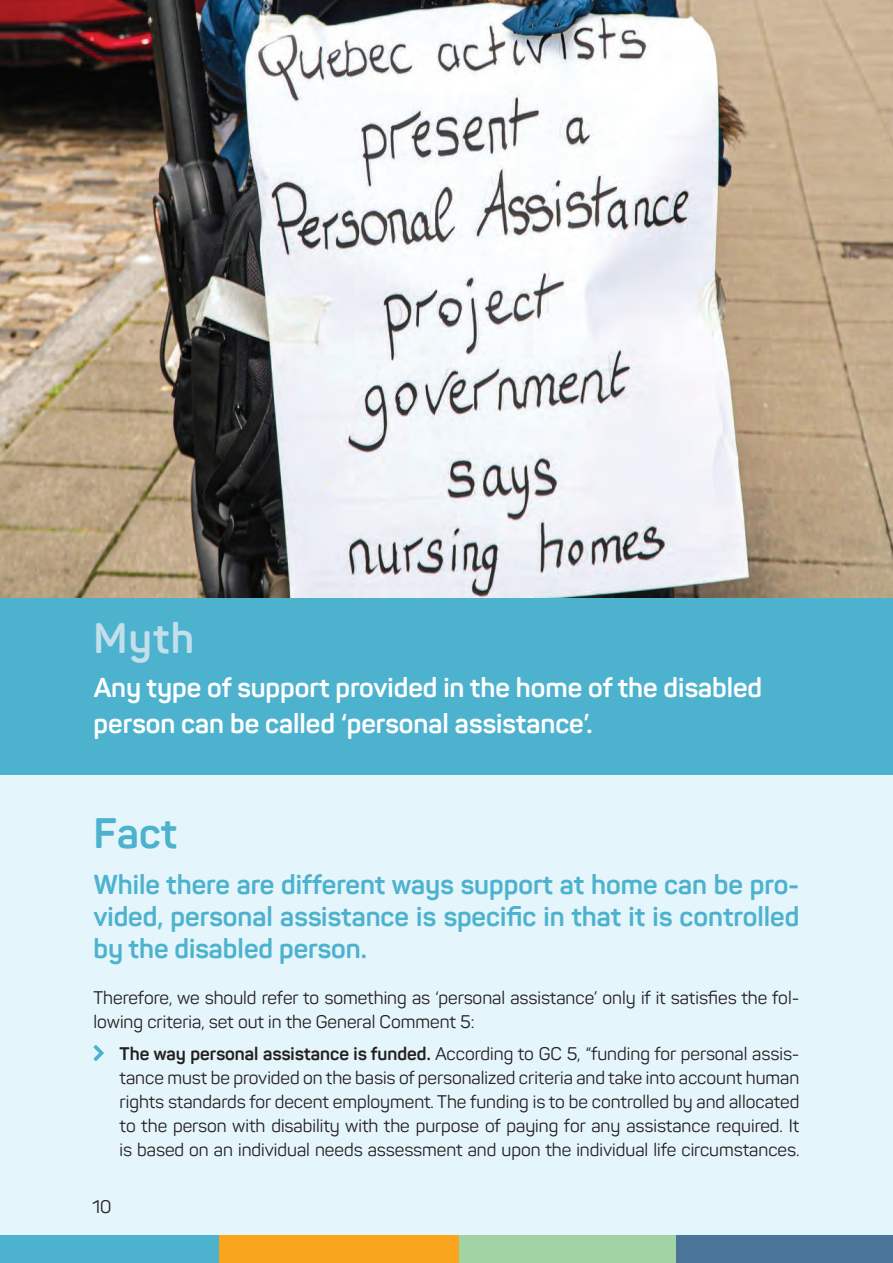
<style>
.page{position:relative;width:893px;height:1263px;background:#fff}
.page>*{position:absolute;margin:0;border:0;box-sizing:border-box;transform-origin:0 0}
.t1{font:700 42px "Panton";color:#4cb2ce}
.t2{font:700 42px "Panton";color:#c2dfeb}
.t3{font:700 27px/32.4px "Panton";color:#4cb2ce;text-align:justify}
.t4{font:700 27px/36px "Panton";color:#fff}
.t5{font:18px/24px "Panton";color:#231f20}
.s1{font-weight:700}
</style>
<div class="page">
<div style="left:0;top:709px;width:893px;height:554px;background:#e5f5fc"></div>
<div style="left:0;top:597px;width:893px;height:178px;background:#4cb2ce"></div>
<hr style="left:892px;top:0;width:1px;height:1263px;background:#e5f5fc">
<svg style="left:94px;top:1045px;width:10px;height:16px"></svg>
<img style="left:0;top:0;width:893px;height:597px">
<div style="left:219px;top:1235px;width:240px;height:28px;background:#f9a51e"></div>
<div style="left:0;top:1235px;width:219px;height:28px;background:#4cb2ce"></div>
<div style="left:459px;top:1235px;width:217px;height:28px;background:#a1d3a5"></div>
<div style="left:676px;top:1235px;width:217px;height:28px;background:#4b7499"></div>
<p class="t2" style="left:94px;top:612px;width:102px">Myth</p>
<p class="t4" style="left:94px;top:670px;width:670px">Any type of support provided in the home of the disabled person can be called ‘personal assistance’.</p>
<p class="t1" style="left:94px;top:807px;width:85px">Fact</p>
<p class="t3" style="left:94px;top:868px;width:707px">While there are different ways support at home can be pro&shy;vided, personal assistance is specific in that it is controlled by the disabled person.</p>
<p class="t5" style="left:94px;top:985px;width:707px">Therefore, we should refer to something as ‘personal assistance’ only if it satisfies the fol&shy;lowing criteria, set out in the General Comment 5:</p>
<p class="t5" style="left:120px;top:1042px;width:681px;text-align:justify"><span class="s1">The way personal assistance is funded.</span> According to GC 5, “funding for personal assis&shy;tance must be provided on the basis of personalized criteria and take into account human rights standards for decent employment. The funding is to be controlled by and allocated to the person with disability with the purpose of paying for any assistance required. It is based on an individual needs assessment and upon the individual life circumstances.</p>
<p class="t5" style="left:92px;top:1194px;width:21px">10</p>
</div>
